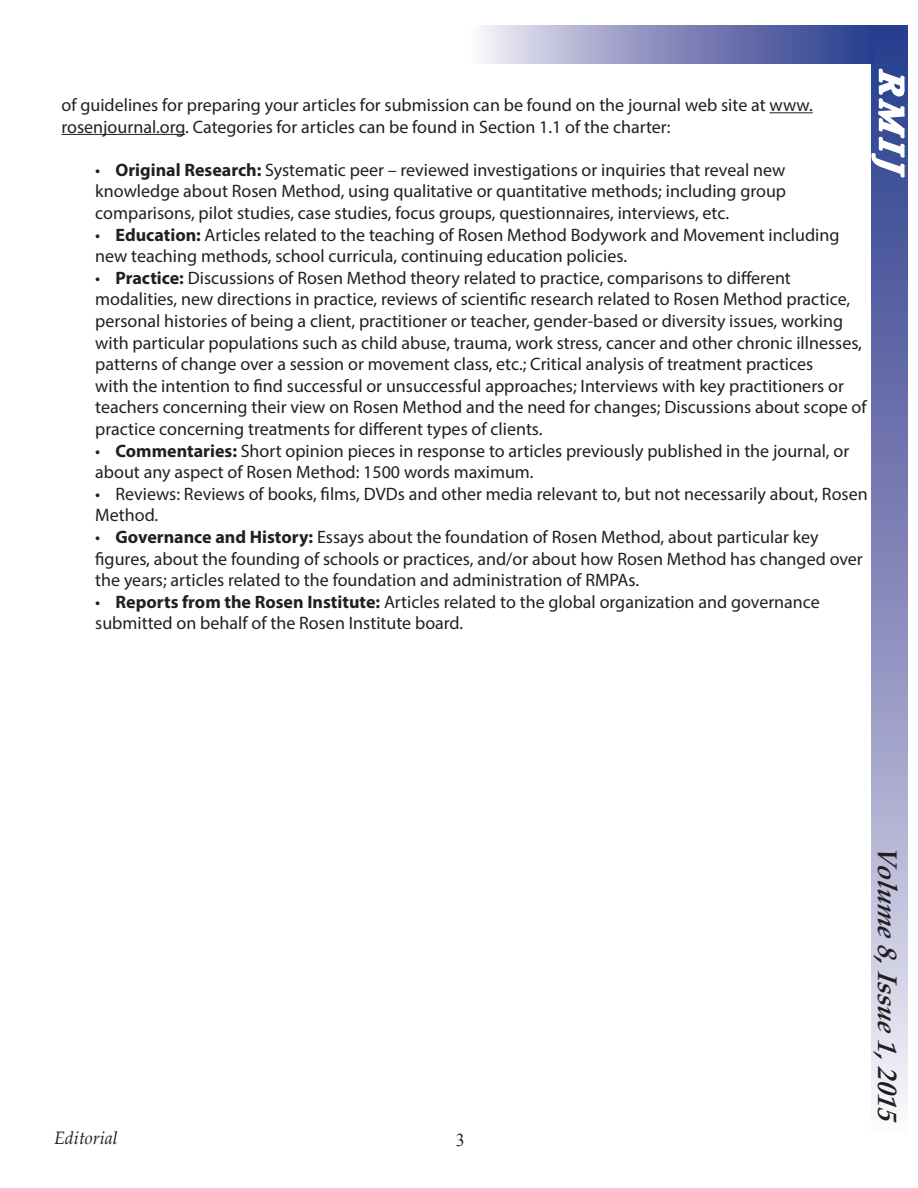
<style>
.page{position:relative;width:918px;height:1188px;background:#fff}
.page>*{position:absolute;margin:0;border:0;box-sizing:border-box;transform-origin:0 0}
.t1{font:italic 700 33px "Palatino Linotype";color:#fff}
.t2{font:italic 700 27px "Palatino Linotype";color:#231f20}
.t3{font:18px/21.6px "Myriad Pro";color:#231f20}
.t4{font:italic 18px "Palatino Linotype";color:#231f20}
.t5{font:18px "Times New Roman";color:#231f20}
.s1{font-weight:700}
</style>
<div class="page">
<svg style="left:872px;top:258px;width:36px;height:845px;background:#9b9dc6"></svg>
<svg style="left:870px;top:25px;width:38px;height:233px;background:#596aa7"></svg>
<svg style="left:482px;top:26px;width:391px;height:37px;background:#868cbc"></svg>
<hr style="left:770px;top:112px;width:43px;height:1px;background:#231f20">
<hr style="left:62px;top:134px;width:123px;height:1px;background:#231f20">
<h1 class="t1" style="left:915px;top:70px;width:111px;rotate:90deg">RMIJ</h1>
<p class="t3" style="left:62px;top:94px;width:753px">of guidelines for preparing your articles for submission can be found on the journal web site at www. rosenjournal.org. Categories for articles can be found in Section 1.1 of the charter:</p>
<p class="t3" style="left:95px;top:159px;width:692px;text-align:justify">• <span class="s1">Original Research:</span> Systematic peer – reviewed investigations or inquiries that reveal new knowledge about Rosen Method, using qualitative or quantitative methods; including group comparisons, pilot studies, case studies, focus groups, questionnaires, interviews, etc.</p>
<p class="t3" style="left:95px;top:223px;width:746px">• <span class="s1">Education:</span> Articles related to the teaching of Rosen Method Bodywork and Movement including new teaching methods, school curricula, continuing education policies.</p>
<p class="t3" style="left:95px;top:267px;width:773px">• <span class="s1">Practice:</span> Discussions of Rosen Method theory related to practice, comparisons to different modalities, new directions in practice, reviews of scientific research related to Rosen Method practice, personal histories of being a client, practitioner or teacher, gender-based or diversity issues, working with particular populations such as child abuse, trauma, work stress, cancer and other chronic illnesses, patterns of change over a session or movement class, etc.; Critical analysis of treatment practices<br>with the intention to find successful or unsuccessful approaches; Interviews with key practitioners or teachers concerning their view on Rosen Method and the need for changes; Discussions about scope of practice concerning treatments for different types of clients.</p>
<p class="t3" style="left:95px;top:439px;width:756px">• <span class="s1">Commentaries:</span> Short opinion pieces in response to articles previously published in the journal, or about any aspect of Rosen Method: 1500 words maximum.</p>
<p class="t3" style="left:95px;top:483px;width:774px">• Reviews: Reviews of books, films, DVDs and other media relevant to, but not necessarily about, Rosen<br>Method.</p>
<p class="t3" style="left:95px;top:526px;width:769px">• <span class="s1">Governance and History:</span> Essays about the foundation of Rosen Method, about particular key figures, about the founding of schools or practices, and/or about how Rosen Method has changed over the years; articles related to the foundation and administration of RMPAs.</p>
<p class="t3" style="left:95px;top:591px;width:726px">• <span class="s1">Reports from the Rosen Institute:</span> Articles related to the global organization and governance submitted on behalf of the Rosen Institute board.</p>
<p class="t4" style="left:54px;top:1125px;width:65px">Editorial</p>
<p class="t5" style="left:456px;top:1128px;width:10px">3</p>
<p class="t2" style="left:906px;top:846px;width:282px;rotate:90deg">Volume 8,Issue 1,2015</p>
</div>
